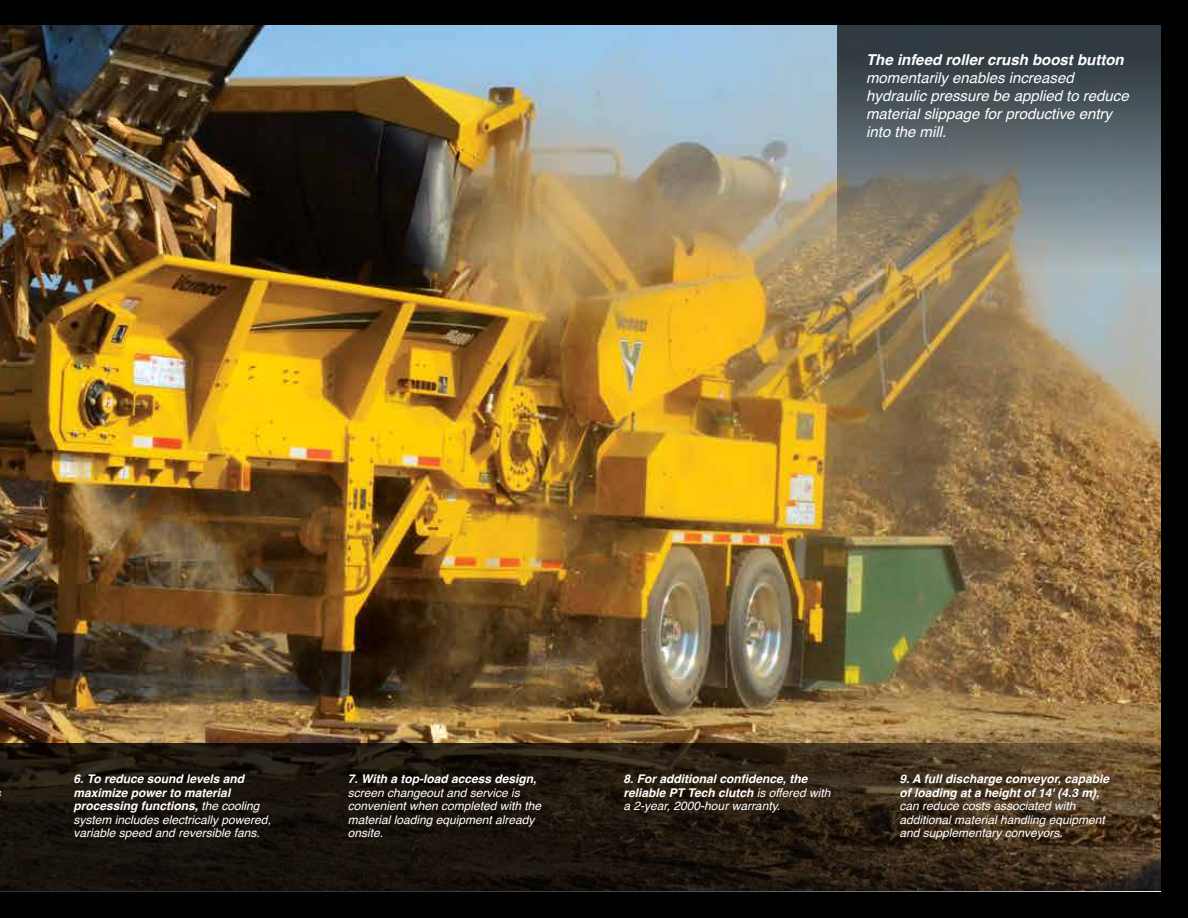
<style>
.page{position:relative;width:1188px;height:918px;background:#000101}
.page>*{position:absolute;margin:0;border:0;box-sizing:border-box;transform-origin:0 0}
.t1{font:italic 15px/18px "Helvetica";color:#fff}
.t2{font:italic 700 15px "Helvetica";color:#fff}
.t3{font:italic 12px/13.5px "Helvetica";color:#fff}
.t4{font:italic 700 12px/13.5px "Helvetica";color:#fff}
.s1{font-weight:400}
.s2{font-weight:700}
</style>
<div class="page">
<img style="left:0;top:26px;width:1161px;height:717px">
<svg style="left:0;top:743px;width:1161px;height:149px"></svg>
<svg style="left:837px;top:25px;width:324px;height:255px"></svg>
<p class="t2" style="left:866px;top:48px;width:259px">The infeed roller crush boost button</p>
<p class="t1" style="left:866px;top:69px;width:264px">momentarily enables increased hydraulic pressure be applied to reduce material slippage for productive entry into the mill.</p>
<p class="t4" style="left:624px;top:772px;width:208px">8. For additional confidence, the reliable PT Tech clutch <span class="s1">is offered with a 2-year, 2000-hour warranty.</span></p>
<p class="t4" style="left:348px;top:772px;width:190px">7. With a top-load access design,</p>
<p class="t3" style="left:348px;top:786px;width:195px">screen changeout and service is convenient when completed with the material loading equipment already onsite.</p>
<p class="t3" style="left:74px;top:772px;width:199px"><span class="s2">6. To reduce sound levels and maximize power to material processing functions,</span> the cooling system includes electrically powered, variable speed and reversible fans.</p>
<p class="t4" style="left:899px;top:772px;width:211px">9. A full discharge conveyor, capable of loading at a height of 14' (4.3 m),</p>
<p class="t3" style="left:899px;top:799px;width:207px">can reduce costs associated with additional material handling equipment and supplementary conveyors.</p>
</div>
